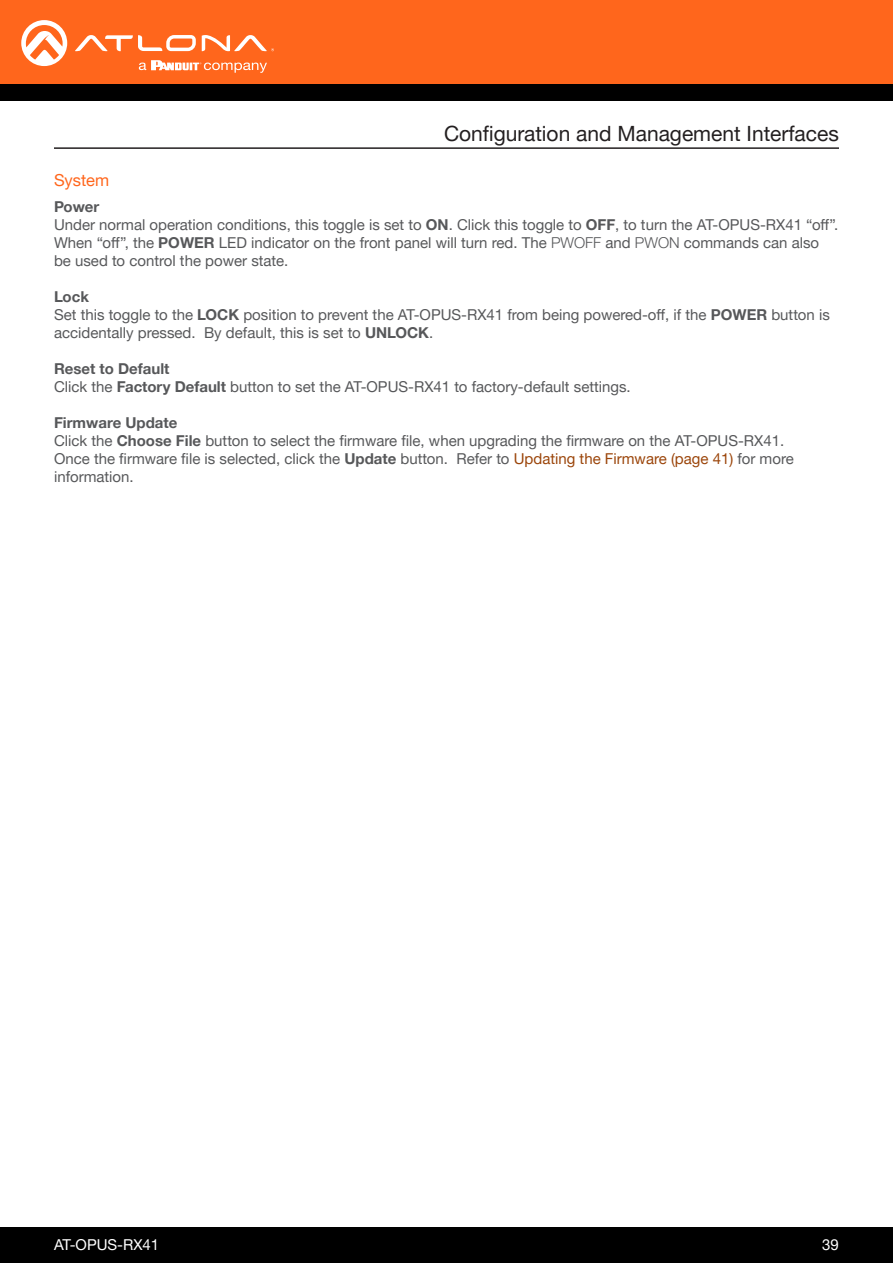
<style>
.page{position:relative;width:893px;height:1263px;background:#fff}
.page>*{position:absolute;margin:0;border:0;box-sizing:border-box;transform-origin:0 0}
.Non_TOC_Section_Header_Right_Align{font:21px "Helvetica Neue LTW1 G";color:#231f20}
.Secondary_Subsection{font:16.5px "Helvetica Neue LTW1 G";color:#ff661c}
.General_Text{font:15px/18px "Helvetica Neue LTW1 G";color:#57585a}
.General_Text-2{font:700 15px "Helvetica Neue LTW1 G";color:#57585a}
.t1{font:15px "Helvetica Neue LTW1 G";color:#fff}
.s1{font-weight:700}
.s2{font-weight:300}
.s3{color:#9b450a}
</style>
<div class="page">
<div style="left:0;top:1227px;width:893px;height:36px;background:#000"></div>
<div style="left:0;top:0;width:893px;height:84px;background:#ff661c"></div>
<div style="left:0;top:84px;width:893px;height:16px;background:#000"></div>
<svg style="left:75px;top:35px;width:121px;height:16px"></svg>
<svg style="left:202px;top:35px;width:72px;height:16px"></svg>
<svg style="left:21px;top:20px;width:46px;height:46px"></svg>
<svg style="left:139px;top:60px;width:128px;height:13px"></svg>
<hr style="left:54px;top:147px;width:785px;height:2px;background:#231f20">
<p class="Secondary_Subsection" style="left:54px;top:170px;width:57px">System</p>
<p class="Non_TOC_Section_Header_Right_Align" style="left:444px;top:120px;width:396px">Configuration and Management Interfaces</p>
<p class="General_Text-2" style="left:54px;top:197px;width:47px">Power</p>
<p class="General_Text" style="left:54px;top:216px;width:786px">Under normal operation conditions, this toggle is set to <span class="s1">ON</span>. Click this toggle to <span class="s1">OFF</span>, to turn the AT-OPUS-RX41 “off”.<br>When “off”, the <span class="s1">POWER</span> LED indicator on the front panel will turn red. The <span class="s2">PWOFF</span> and <span class="s2">PWON</span> commands can also be used to control the power state.</p>
<p class="General_Text" style="left:54px;top:288px;width:777px"><span class="s1">Lock<br></span>Set this toggle to the <span class="s1">LOCK</span> position to prevent the AT-OPUS-RX41 from being powered-off, if the <span class="s1">POWER</span> button is accidentally pressed. By default, this is set to <span class="s1">UNLOCK</span>.</p>
<p class="General_Text-2" style="left:54px;top:359px;width:117px">Reset to Default</p>
<p class="General_Text" style="left:54px;top:378px;width:578px">Click the <span class="s1">Factory Default</span> button to set the AT-OPUS-RX41 to factory-default settings.</p>
<p class="General_Text-2" style="left:54px;top:413px;width:125px">Firmware Update</p>
<p class="General_Text" style="left:54px;top:432px;width:732px">Click the <span class="s1">Choose File</span> button to select the firmware file, when upgrading the firmware on the AT-OPUS-RX41.</p>
<p class="General_Text" style="left:54px;top:450px;width:741px">Once the firmware file is selected, click the <span class="s1">Update</span> button. Refer to <span class="s3">Updating the Firmware (page 41)</span> for more information.</p>
<p class="t1" style="left:54px;top:1235px;width:107px">AT-OPUS-RX41</p>
<p class="t1" style="left:822px;top:1235px;width:18px">39</p>
</div>
